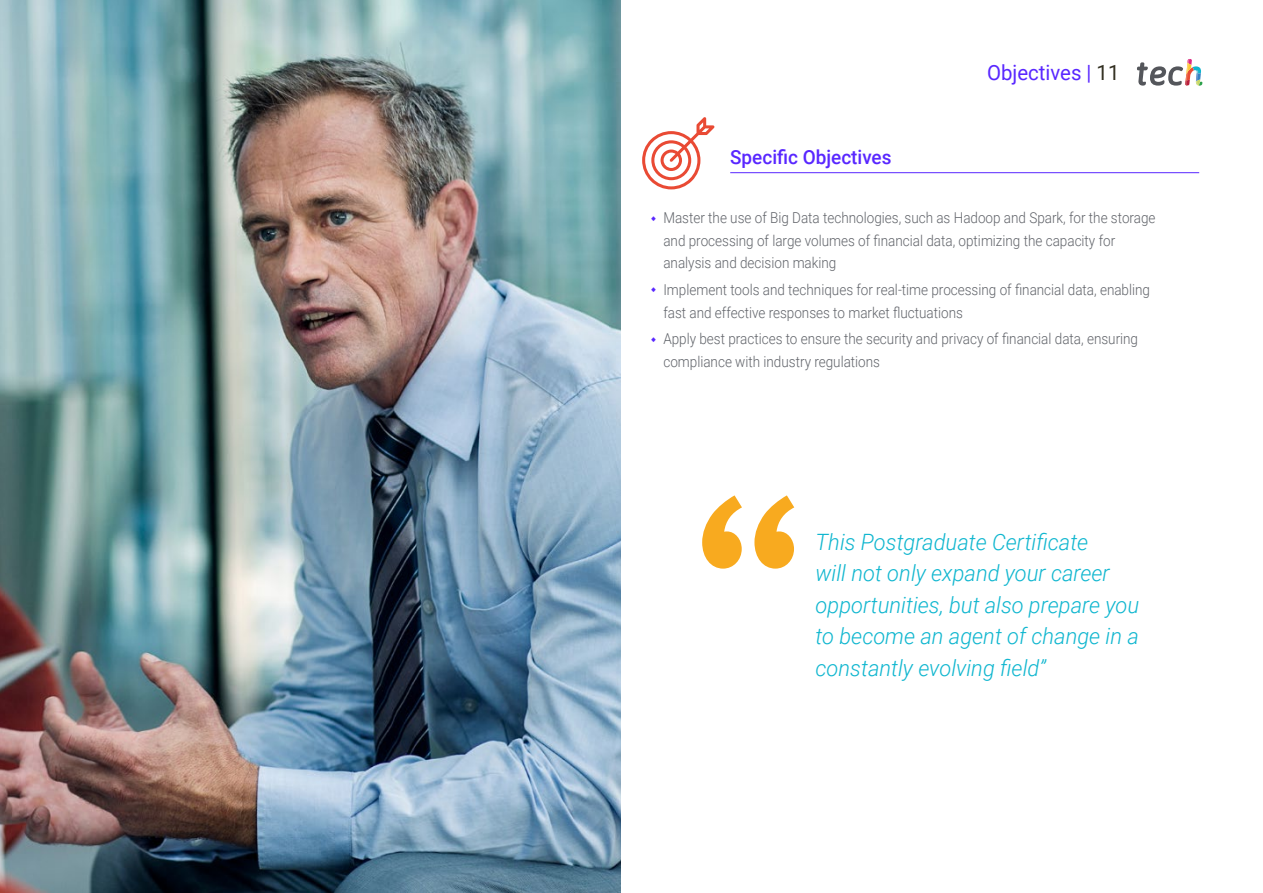
<style>
.page{position:relative;width:1263px;height:893px;background:#fff}
.page>*{position:absolute;margin:0;border:0;box-sizing:border-box;transform-origin:0 0}
.t1{font:italic 300 22.5px/31.5px "Roboto";color:#0fb6cf}
.t2{font:21px "Roboto";color:#5927ff}
.t3{font:500 19.5px "Roboto";color:#5927ff}
.t4{font:300 15px/22.5px "Roboto";color:#61646a;scale:.9 1}
.s1{color:#312e20}
</style>
<div class="page">
<hr style="left:730px;top:172px;width:469px;height:1px;background:#5927ff">
<svg style="left:642px;top:117px;width:72px;height:72px"></svg>
<svg style="left:702px;top:495px;width:92px;height:74px"></svg>
<img style="left:0;top:0;width:621px;height:893px">
<svg style="left:1137px;top:59px;width:65px;height:27px"></svg>
<h3 class="t3" style="left:730px;top:144px;width:163px">Specific Objectives</h3>
<h2 class="t2" style="left:987px;top:57px;width:134px">Objectives | <span class="s1">11</span></h2>
<p class="t4" style="left:663px;top:206px;width:548px">Master the use of Big Data technologies, such as Hadoop and Spark, for the storage and processing of large volumes of financial data, optimizing the capacity for analysis and decision making</p>
<p class="t4" style="left:663px;top:278px;width:542px">Implement tools and techniques for real-time processing of financial data, enabling fast and effective responses to market fluctuations</p>
<p class="t4" style="left:663px;top:327px;width:529px">Apply best practices to ensure the security and privacy of financial data, ensuring compliance with industry regulations</p>
<h1 class="t1" style="left:815px;top:525px;width:325px">This Postgraduate Certificate<br>will not only expand your career opportunities, but also prepare you to become an agent of change in a constantly evolving field”</h1>
</div>
